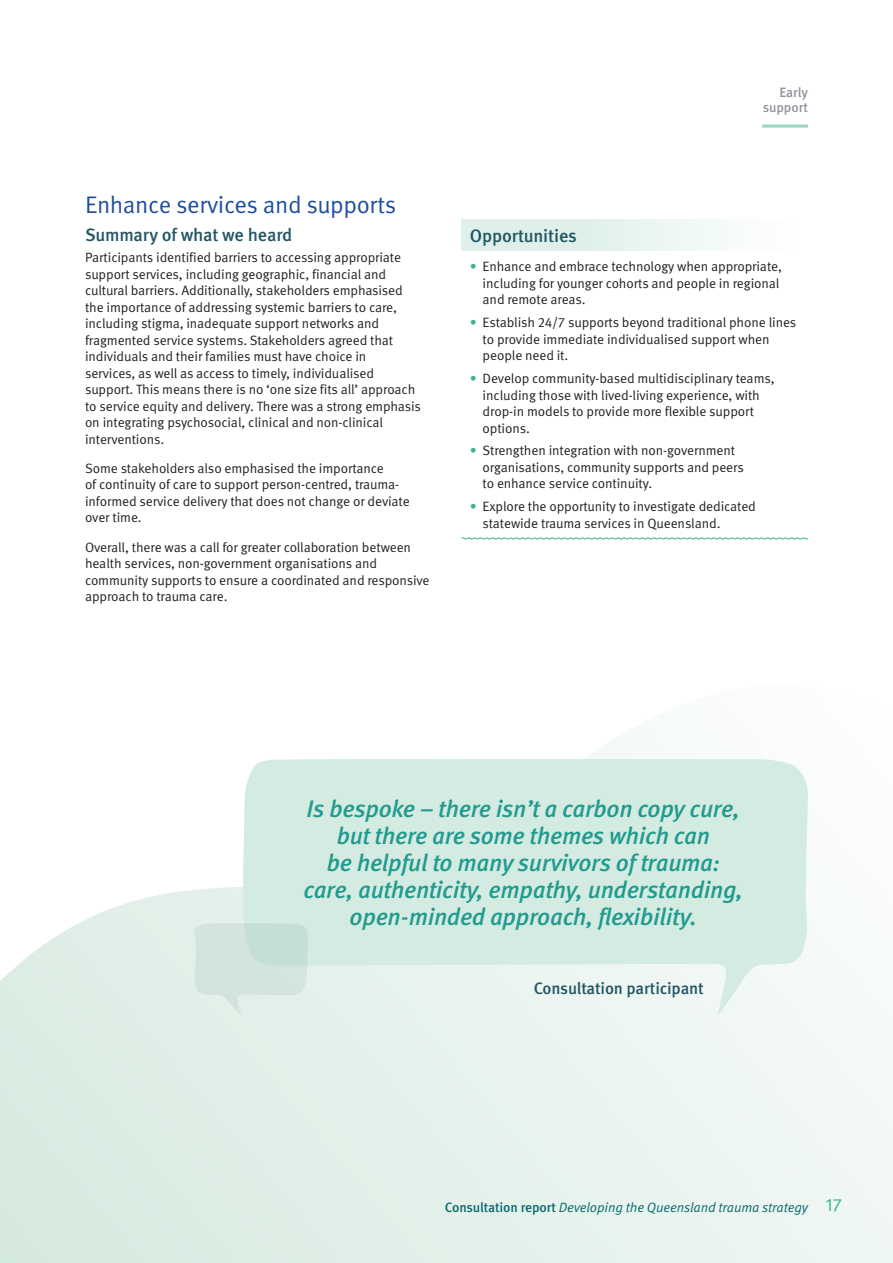
<style>
.page{position:relative;width:893px;height:1263px;background:#fff}
.page>*{position:absolute;margin:0;border:0;box-sizing:border-box;transform-origin:0 0}
.Pull_quote_with_Speech_Bubble{font:italic 500 24px/27px "Meta Pro";letter-spacing:-.015em;color:#229b8f;text-align:center}
.Heading_2{font:24px "Meta Pro Norm";letter-spacing:-.015em;color:#1e4ea1}
.Heading_3{font:500 18px "Meta Pro";letter-spacing:-.01em;color:#225564}
.Pull_quote_author{font:500 16.5px "Meta Pro";letter-spacing:-.01em;color:#225564}
.Body{font:13.5px/16.5px "Meta Pro Norm";letter-spacing:-.01em;color:#231f20}
.t1{font:13.5px "Meta Pro Norm Ita";letter-spacing:-.01em;color:#06696e}
.t2{font:500 13.5px/15px "Meta Pro";letter-spacing:-.01em;color:#90939c;text-align:right}
.s1{color:#3db389}
.s2{font-family:"Meta Pro";font-weight:500}
.s3{font-family:"Meta Pro Norm";font-size:18px;color:#3db389}
</style>
<div class="page">
<svg style="left:0;top:738px;width:893px;height:525px;fill:#e9f3ee"></svg>
<div style="left:461px;top:220px;width:347px;height:30px;background:linear-gradient(to right,#d6ede4,#fdfefe)"></div>
<svg style="left:461px;top:537px;width:347px;height:3px"></svg>
<svg style="left:242px;top:758px;width:566px;height:258px;background:#d8ede4"></svg>
<svg style="left:193px;top:923px;width:115px;height:93px;background:#d3e5df"></svg>
<hr style="left:762px;top:125px;width:46px;height:3px;background:#98d4c0">
<h2 class="Heading_2" style="left:85px;top:186px;width:313px">Enhance services and supports</h2>
<h3 class="Heading_3" style="left:85px;top:221px;width:209px">Summary of what we heard</h3>
<p class="Body" style="left:85px;top:248px;width:337px">Participants identified barriers to accessing appropriate support services, including geographic, financial and cultural barriers. Additionally, stakeholders emphasised the importance of addressing systemic barriers to care, including stigma, inadequate support networks and fragmented service systems. Stakeholders agreed that individuals and their families must have choice in<br>services, as well as access to timely, individualised support. This means there is no ‘one size fits all’ approach to service equity and delivery. There was a strong emphasis on integrating psychosocial, clinical and non-clinical interventions.</p>
<p class="Body" style="left:85px;top:459px;width:326px">Some stakeholders also emphasised the importance<br>of continuity of care to support person-centred, trauma&shy;informed service delivery that does not change or deviate over time.</p>
<p class="Body" style="left:85px;top:538px;width:346px">Overall, there was a call for greater collaboration between health services, non-government organisations and community supports to ensure a coordinated and responsive approach to trauma care.</p>
<p class="t2" style="left:763px;top:84px;width:47px">Early support</p>
<h3 class="Heading_3" style="left:470px;top:222px;width:108px">Opportunities</h3>
<p class="Body" style="left:483px;top:257px;width:301px;text-indent:-13px"><span class="s1">•</span> Enhance and embrace technology when appropriate, including for younger cohorts and people in regional and remote areas.</p>
<p class="Body" style="left:483px;top:313px;width:315px;text-indent:-13px"><span class="s1">•</span> Establish 24/7 supports beyond traditional phone lines to provide immediate individualised support when people need it.</p>
<p class="Body" style="left:483px;top:369px;width:294px;text-indent:-13px"><span class="s1">•</span> Develop community-based multidisciplinary teams, including those with lived-living experience, with drop‑in models to provide more flexible support options.</p>
<p class="Body" style="left:483px;top:442px;width:263px;text-indent:-13px"><span class="s1">•</span> Strengthen integration with non-government organisations, community supports and peers to enhance service continuity.</p>
<p class="Body" style="left:483px;top:497px;width:275px;text-indent:-13px"><span class="s1">•</span> Explore the opportunity to investigate dedicated statewide trauma services in Queensland.</p>
<p class="Pull_quote_with_Speech_Bubble" style="left:303px;top:793px;width:441px">Is bespoke – there isn’t a carbon copy cure, but there are some themes which can<br>be helpful to many survivors of trauma: care, authenticity, empathy, understanding, open-minded approach, flexibility.</p>
<p class="Pull_quote_author" style="left:534px;top:976px;width:172px">Consultation participant</p>
<p class="t1" style="left:445px;top:1197px;width:399px"><span class="s2">Consultation report</span> Developing the Queensland trauma strategy <span class="s3">17</span></p>
</div>
